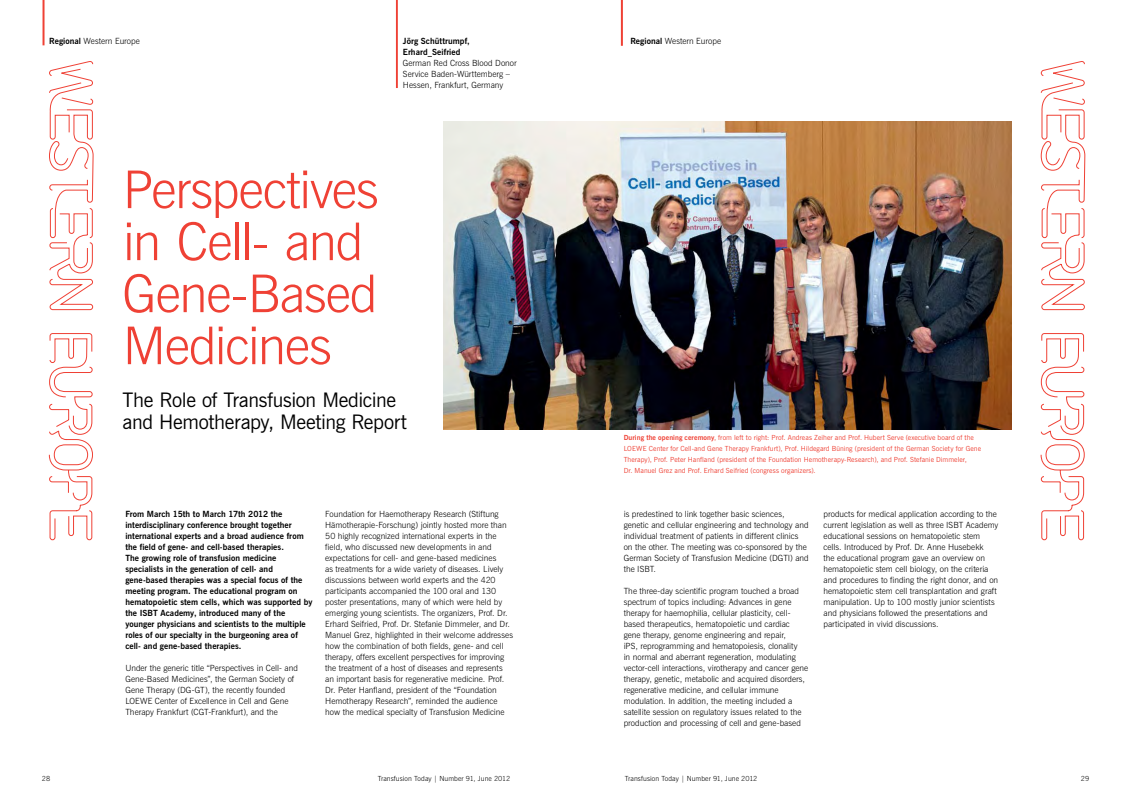
<style>
.page{position:relative;width:1134px;height:794px;background:#fff}
.page>*{position:absolute;margin:0;border:0;box-sizing:border-box;transform-origin:0 0}
.t1{font:300 52px/52px "News Gothic BT";letter-spacing:-.025em;color:#ef4135}
.t2{font:20px/22px "News Gothic BT";letter-spacing:-.015em;color:#000}
.t3{font:300 8.5px/11px "News Gothic BT";color:#000}
.t4{font:700 8.5px/11px "News Gothic BT";letter-spacing:.005em;color:#000}
.t5{font:7px/11px "News Gothic BT";letter-spacing:.005em;color:#ef4135}
.t6{font:300 7px "News Gothic BT";letter-spacing:.005em;color:#000}
.s1{font-weight:700}
</style>
<div class="page">
<hr style="left:621px;top:0;width:2px;height:46px;background:#ef4135">
<hr style="left:43px;top:0;width:2px;height:45px;background:#ef4135">
<svg style="left:49px;top:61px;width:45px;height:250px"></svg>
<svg style="left:48px;top:333px;width:45px;height:208px"></svg>
<svg style="left:1040px;top:61px;width:46px;height:250px"></svg>
<svg style="left:1040px;top:333px;width:45px;height:208px"></svg>
<hr style="left:396px;top:0;width:2px;height:88px;background:#ef4135">
<img style="left:443px;top:121px;width:568px;height:309px">
<p class="t3" style="left:49px;top:35px;width:92px"><span class="s1">Regional</span> Western Europe</p>
<p class="t4" style="left:403px;top:35px;width:68px">Jörg Schüttrumpf,</p>
<p class="t3" style="left:630px;top:35px;width:92px"><span class="s1">Regional</span> Western Europe</p>
<p class="t4" style="left:403px;top:46px;width:59px">Erhard_Seifried</p>
<p class="t3" style="left:403px;top:57px;width:115px">German Red Cross Blood Donor<br>Service Baden-Württemberg –<br>Hessen, Frankfurt, Germany</p>
<h1 class="t1" style="left:123px;top:163px;width:258px">Perspectives in Cell- and<br>Gene-Based<br>Medicines</h1>
<h2 class="t2" style="left:123px;top:389px;width:286px">The Role of Transfusion Medicine and Hemotherapy, Meeting Report</h2>
<p class="t5" style="left:624px;top:432px;width:359px"><span class="s1">During the opening ceremony</span>, from left to right: Prof. Andreas Zeiher and Prof. Hubert Serve (executive board of the LOEWE Center for Cell-and Gene Therapy Frankfurt), Prof. Hildegard Büning (president of the German Society for Gene Therapy), Prof. Peter Hanfland (president of the Foundation Hemotherapy-Research), and Prof. Stefanie Dimmeler,<br>Dr. Manuel Grez and Prof. Erhard Seifried (congress organizers).</p>
<p class="t4" style="left:125px;top:508px;width:189px">From March 15th to March 17th 2012 the interdisciplinary conference brought together international experts and a broad audience from the field of gene- and cell-based therapies.<br>The growing role of transfusion medicine specialists in the generation of cell- and gene-based therapies was a special focus of the meeting program. The educational program on hematopoietic stem cells, which was supported by the ISBT Academy, introduced many of the younger physicians and scientists to the multiple roles of our specialty in the burgeoning area of cell- and gene-based therapies.</p>
<p class="t3" style="left:125px;top:662px;width:174px">Under the generic title “Perspectives in Cell- and Gene-Based Medicines”, the German Society of Gene Therapy (DG-GT), the recently founded LOEWE Center of Excellence in Cell and Gene Therapy Frankfurt (CGT-Frankfurt), and the</p>
<p class="t3" style="left:325px;top:508px;width:189px">Foundation for Haemotherapy Research (Stiftung Hämotherapie-Forschung) jointly hosted more than 50 highly recognized international experts in the field, who discussed new developments in and expectations for cell- and gene-based medicines<br>as treatments for a wide variety of diseases. Lively discussions between world experts and the 420 participants accompanied the 100 oral and 130 poster presentations, many of which were held by emerging young scientists. The organizers, Prof. Dr.<br>Erhard Seifried, Prof. Dr. Stefanie Dimmeler, and Dr.<br>Manuel Grez, highlighted in their welcome addresses how the combination of both fields, gene- and cell therapy, offers excellent perspectives for improving the treatment of a host of diseases and represents an important basis for regenerative medicine. Prof.<br>Dr. Peter Hanfland, president of the “Foundation Hemotherapy Research”, reminded the audience how the medical specialty of Transfusion Medicine</p>
<p class="t3" style="left:624px;top:508px;width:187px">is predestined to link together basic sciences, genetic and cellular engineering and technology and individual treatment of patients in different clinics on the other. The meeting was co-sponsored by the German Society of Transfusion Medicine (DGTI) and the ISBT.</p>
<p class="t3" style="left:624px;top:585px;width:186px">The three-day scientific program touched a broad spectrum of topics including: Advances in gene therapy for haemophilia, cellular plasticity, cell&shy;based therapeutics, hematopoietic und cardiac gene therapy, genome engineering and repair,<br>iPS, reprogramming and hematopoiesis, clonality<br>in normal and aberrant regeneration, modulating vector-cell interactions, virotherapy and cancer gene therapy, genetic, metabolic and acquired disorders, regenerative medicine, and cellular immune modulation. In addition, the meeting included a satellite session on regulatory issues related to the production and processing of cell and gene-based</p>
<p class="t3" style="left:823px;top:508px;width:176px">products for medical application according to the current legislation as well as three ISBT Academy educational sessions on hematopoietic stem cells. Introduced by Prof. Dr. Anne Husebekk<br>the educational program gave an overview on hematopoietic stem cell biology, on the criteria and procedures to finding the right donor, and on hematopoietic stem cell transplantation and graft manipulation. Up to 100 mostly junior scientists and physicians followed the presentations and participated in vivid discussions.</p>
<p class="t6" style="left:42px;top:774px;width:10px">28</p>
<p class="t6" style="left:378px;top:774px;width:134px">Transfusion Today | Number 91, June 2012</p>
<p class="t6" style="left:625px;top:774px;width:134px">Transfusion Today | Number 91, June 2012</p>
<p class="t6" style="left:1081px;top:774px;width:10px">29</p>
</div>
